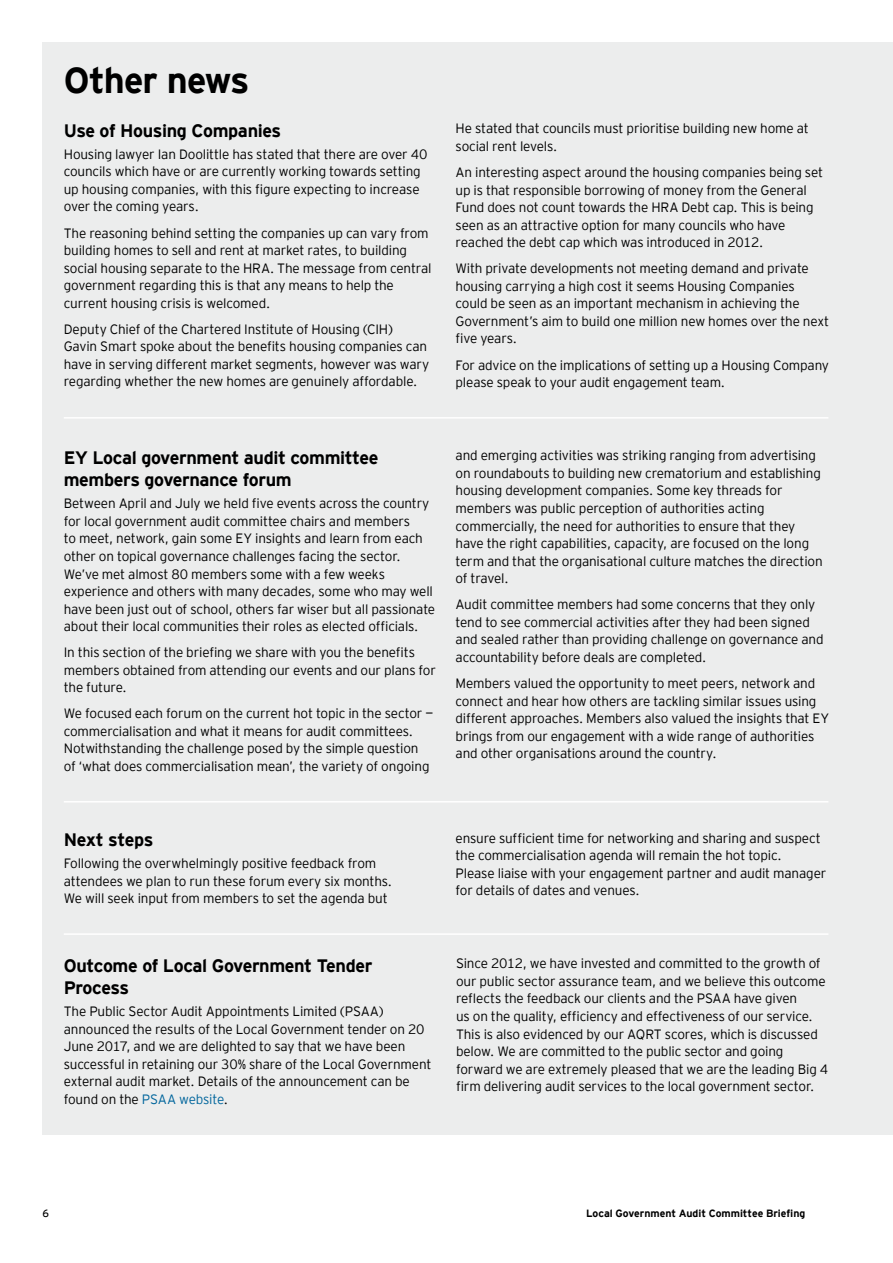
<style>
.page{position:relative;width:893px;height:1263px;background:#fff}
.page>*{position:absolute;margin:0;border:0;box-sizing:border-box;transform-origin:0 0}
.t1{font:700 36px "EY Interstate";letter-spacing:-.025em;color:#000}
.t2{font:700 18px/22.5px "EY Interstate";letter-spacing:-.02em;color:#000}
.t3{font:300 13.5px/17.5px "EY Interstate";letter-spacing:-.01em;color:#000}
.t4{font:700 10.5px "EY Interstate";color:#000}
.t5{font:10.5px "EY Interstate";color:#000}
.s1{color:#00659c}
</style>
<div class="page">
<div style="left:43px;top:43px;width:850px;height:1092px;background:#eceded"></div>
<hr style="left:64px;top:417px;width:764px;height:2px;background:#fff">
<hr style="left:64px;top:801px;width:764px;height:1px;background:#fff">
<hr style="left:64px;top:933px;width:764px;height:2px;background:#fff">
<h1 class="t1" style="left:64px;top:54px;width:187px">Other news</h1>
<h2 class="t2" style="left:64px;top:118px;width:219px">Use of Housing Companies</h2>
<p class="t3" style="left:64px;top:144px;width:365px">Housing lawyer Ian Doolittle has stated that there are over 40 councils which have or are currently working towards setting up housing companies, with this figure expecting to increase over the coming years.</p>
<p class="t3" style="left:64px;top:223px;width:369px">The reasoning behind setting the companies up can vary from building homes to sell and rent at market rates, to building social housing separate to the HRA. The message from central government regarding this is that any means to help the current housing crisis is welcomed.</p>
<p class="t3" style="left:64px;top:319px;width:367px">Deputy Chief of the Chartered Institute of Housing (CIH)<br>Gavin Smart spoke about the benefits housing companies can have in serving different market segments, however was wary regarding whether the new homes are genuinely affordable.</p>
<p class="t3" style="left:456px;top:119px;width:355px">He stated that councils must prioritise building new home at social rent levels.</p>
<p class="t3" style="left:456px;top:163px;width:369px">An interesting aspect around the housing companies being set up is that responsible borrowing of money from the General Fund does not count towards the HRA Debt cap. This is being seen as an attractive option for many councils who have reached the debt cap which was introduced in 2012.</p>
<p class="t3" style="left:456px;top:259px;width:375px">With private developments not meeting demand and private housing carrying a high cost it seems Housing Companies could be seen as an important mechanism in achieving the Government’s aim to build one million new homes over the next five years.</p>
<p class="t3" style="left:456px;top:355px;width:375px">For advice on the implications of setting up a Housing Company please speak to your audit engagement team.</p>
<h2 class="t2" style="left:64px;top:445px;width:316px">EY Local government audit committee members governance forum</h2>
<p class="t3" style="left:64px;top:494px;width:373px">Between April and July we held five events across the country for local government audit committee chairs and members<br>to meet, network, gain some EY insights and learn from each other on topical governance challenges facing the sector.<br>We’ve met almost 80 members some with a few weeks experience and others with many decades, some who may well have been just out of school, others far wiser but all passionate about their local communities their roles as elected officials.</p>
<p class="t3" style="left:64px;top:643px;width:374px">In this section of the briefing we share with you the benefits members obtained from attending our events and our plans for the future.</p>
<p class="t3" style="left:64px;top:704px;width:371px">We focused each forum on the current hot topic in the sector — commercialisation and what it means for audit committees.<br>Notwithstanding the challenge posed by the simple question of ‘what does commercialisation mean’, the variety of ongoing</p>
<p class="t3" style="left:456px;top:446px;width:369px">and emerging activities was striking ranging from advertising on roundabouts to building new crematorium and establishing housing development companies. Some key threads for members was public perception of authorities acting commercially, the need for authorities to ensure that they have the right capabilities, capacity, are focused on the long term and that the organisational culture matches the direction of travel.</p>
<p class="t3" style="left:456px;top:595px;width:370px">Audit committee members had some concerns that they only tend to see commercial activities after they had been signed and sealed rather than providing challenge on governance and accountability before deals are completed.</p>
<p class="t3" style="left:456px;top:674px;width:375px">Members valued the opportunity to meet peers, network and connect and hear how others are tackling similar issues using different approaches. Members also valued the insights that EY brings from our engagement with a wide range of authorities and other organisations around the country.</p>
<h2 class="t2" style="left:64px;top:828px;width:91px">Next steps</h2>
<p class="t3" style="left:64px;top:854px;width:330px">Following the overwhelmingly positive feedback from attendees we plan to run these forum every six months.<br>We will seek input from members to set the agenda but</p>
<h2 class="t2" style="left:64px;top:953px;width:310px">Outcome of Local Government Tender<br>Process</h2>
<p class="t3" style="left:64px;top:1002px;width:369px">The Public Sector Audit Appointments Limited (PSAA) announced the results of the Local Government tender on 20<br>June 2017, and we are delighted to say that we have been successful in retaining our 30% share of the Local Government external audit market. Details of the announcement can be found on the <span class="s1">PSAA website</span>.</p>
<p class="t3" style="left:456px;top:828px;width:372px">ensure sufficient time for networking and sharing and suspect the commercialisation agenda will remain the hot topic.<br>Please liaise with your engagement partner and audit manager for details of dates and venues.</p>
<p class="t3" style="left:456px;top:954px;width:374px">Since 2012, we have invested and committed to the growth of our public sector assurance team, and we believe this outcome reflects the feedback our clients and the PSAA have given<br>us on the quality, efficiency and effectiveness of our service.<br>This is also evidenced by our AQRT scores, which is discussed below. We are committed to the public sector and going forward we are extremely pleased that we are the leading Big 4 firm delivering audit services to the local government sector.</p>
<p class="t5" style="left:43px;top:1206px;width:8px">6</p>
<p class="t4" style="left:586px;top:1206px;width:221px">Local Government Audit Committee Briefing</p>
</div>
